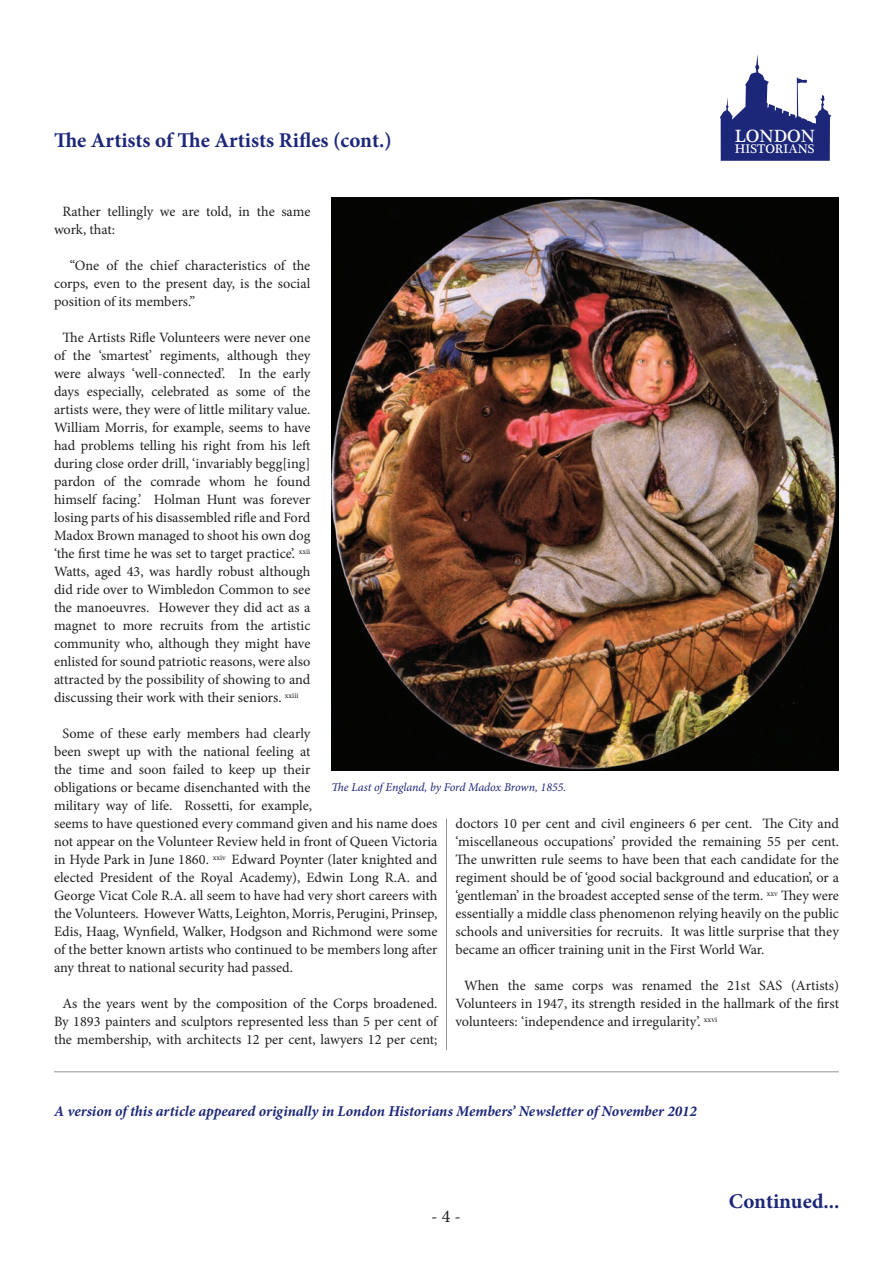
<style>
.page{position:relative;width:893px;height:1263px;background:#fff}
.page>*{position:absolute;margin:0;border:0;box-sizing:border-box;transform-origin:0 0}
.article_head{font:700 21px "Minion Pro";color:#1d2779}
.t1{font:18.15px "Plantagenet Cherokee";color:#fff}
.t2{font:18px "Minion Pro";color:#231f20}
.mainbody_01{font:italic 700 15px "Minion Pro";color:#1d2779}
.mainbody_01-2{font:14.25px/18px "Minion Pro";color:#231f20;text-align:justify}
.t3{font:12.75px "Plantagenet Cherokee";color:#fff}
.picture_caption{font:italic 12px "Minion Pro";letter-spacing:-.01em;color:#1d2779}
</style>
<div class="page">
<svg style="left:720px;top:54px;width:111px;height:107px"></svg>
<hr style="left:446px;top:819px;width:1px;height:231px;background:#939598">
<hr style="left:54px;top:1071px;width:785px;height:1px;background:#939598">
<img style="left:332px;top:198px;width:507px;height:573px">
<p class="article_head" style="left:54px;top:126px;width:339px">The Artists of The Artists Rifles (cont.)</p>
<p class="t1" style="left:735px;top:124px;width:82px">LONDON</p>
<p class="t3" style="left:735px;top:141px;width:81px">HISTORIANS</p>
<p class="mainbody_01-2" style="left:54px;top:203px;width:258px;text-indent:9px">Rather tellingly we are told, in the same work, that:</p>
<p class="mainbody_01-2" style="left:54px;top:257px;width:258px;text-indent:16px">“One of the chief characteristics of the corps, even to the present day, is the social position of its members.”</p>
<p class="mainbody_01-2" style="left:54px;top:329px;width:258px;text-indent:9px">The Artists Rifle Volunteers were never one of the ‘smartest’ regiments, although they were always ‘well-connected’. In the early days especially, celebrated as some of the artists were, they were of little military value.<br>William Morris, for example, seems to have had problems telling his right from his left during close order drill, ‘invariably begg[ing] pardon of the comrade whom he found himself facing.’ Holman Hunt was forever losing parts of his disassembled rifle and Ford Madox Brown managed to shoot his own dog ‘the first time he was set to target practice’. <sup>xxii </sup>Watts, aged 43, was hardly robust although did ride over to Wimbledon Common to see the manoeuvres. However they did act as a magnet to more recruits from the artistic community who, although they might have enlisted for sound patriotic reasons, were also attracted by the possibility of showing to and discussing their work with their seniors. <sup>xxiii</sup></p>
<p class="mainbody_01-2" style="left:54px;top:725px;width:385px;text-align:left;text-indent:9px">Some of these early members had clearly<br>been swept up with the national feeling at<br>the time and soon failed to keep up their<br>obligations or became disenchanted with the<br>military way of life. Rossetti, for example,<br>seems to have questioned every command given and his name does not appear on the Volunteer Review held in front of Queen Victoria in Hyde Park in June 1860. <sup>xxiv</sup> Edward Poynter (later knighted and elected President of the Royal Academy), Edwin Long R.A. and George Vicat Cole R.A. all seem to have had very short careers with the Volunteers. However Watts, Leighton, Morris, Perugini, Prinsep, Edis, Haag, Wynfield, Walker, Hodgson and Richmond were some of the better known artists who continued to be members long after any threat to national security had passed.</p>
<p class="mainbody_01-2" style="left:54px;top:995px;width:385px;text-align:center">As the years went by the composition of the Corps broadened.<br>By 1893 painters and sculptors represented less than 5 per cent of the membership, with architects 12 per cent, lawyers 12 per cent;</p>
<p class="picture_caption" style="left:332px;top:779px;width:236px">The Last of England, by Ford Madox Brown, 1855.</p>
<p class="mainbody_01-2" style="left:455px;top:814px;width:385px">doctors 10 per cent and civil engineers 6 per cent. The City and ‘miscellaneous occupations’ provided the remaining 55 per cent.<br>The unwritten rule seems to have been that each candidate for the regiment should be of ‘good social background and education’, or a ‘gentleman’ in the broadest accepted sense of the term. <sup>xxv</sup> They were essentially a middle class phenomenon relying heavily on the public schools and universities for recruits. It was little surprise that they became an officer training unit in the First World War.</p>
<p class="mainbody_01-2" style="left:455px;top:977px;width:385px;text-indent:9px">When the same corps was renamed the 21st SAS (Artists)<br>Volunteers in 1947, its strength resided in the hallmark of the first volunteers: ‘independence and irregularity’. <sup>xxvi</sup></p>
<p class="mainbody_01" style="left:54px;top:1101px;width:644px">A version of this article appeared originally in London Historians Members’ Newsletter of November 2012</p>
<p class="t2" style="left:431px;top:1204px;width:31px">- 4 -</p>
<p class="article_head" style="left:729px;top:1186px;width:112px">Continued...</p>
</div>
